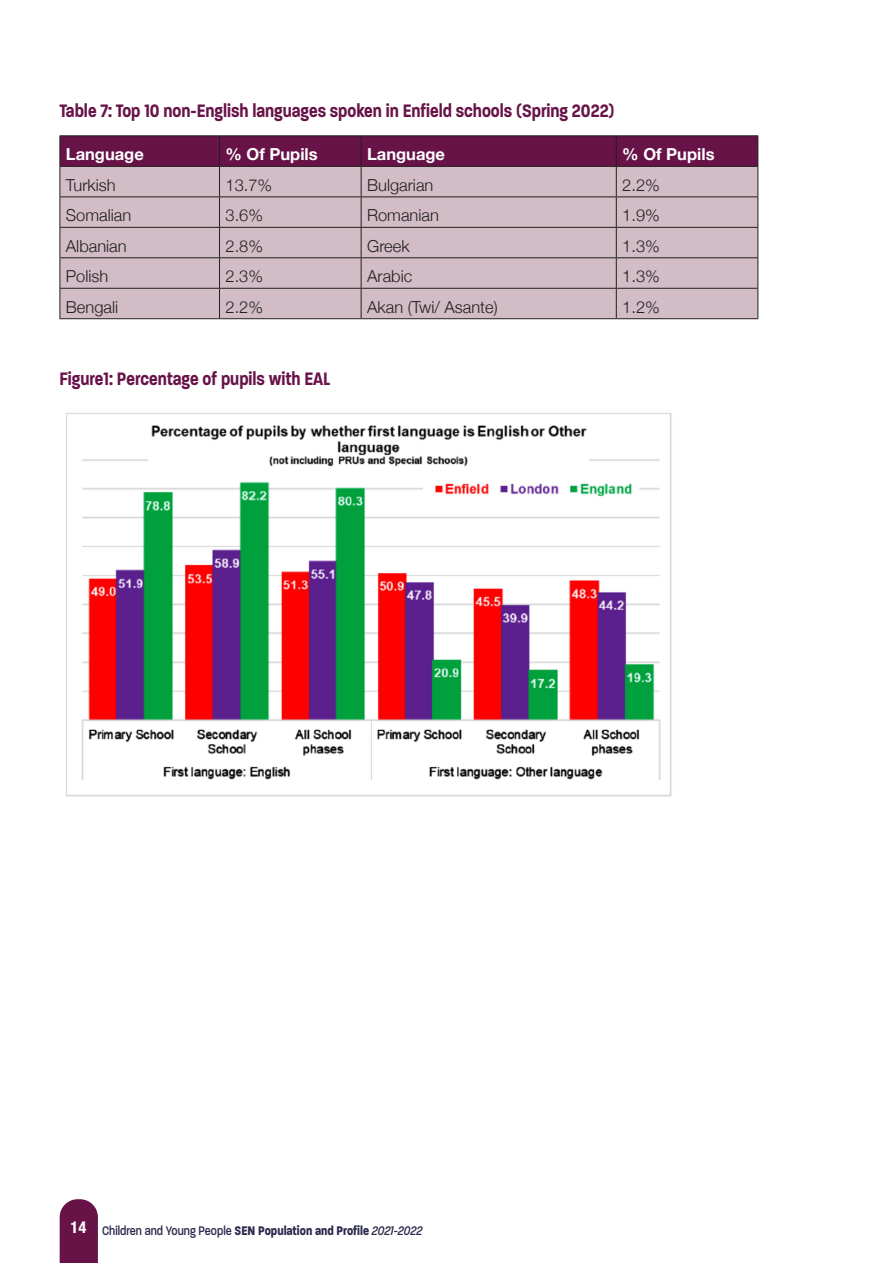
<style>
.page{position:relative;width:893px;height:1263px;background:#fff}
.page>*{position:absolute;margin:0;border:0;box-sizing:border-box;transform-origin:0 0}
.Subhead_3_figures_ta{font:600 19.5px "Paralucent Condensed";color:#671348}
.Body_copy{font:300 16.5px "Helvetica Neue";color:#231f20}
.Body_copy-2{font:700 16.5px "Helvetica Neue";color:#fff}
.t1{font:700 13.5px "Paralucent Condensed";color:#2b294d}
.s1{font-weight:500}
.s2{font-weight:500;font-style:italic}
</style>
<div class="page">
<div style="left:61px;top:197px;width:696px;height:121px;background:#d2bdc7"></div>
<svg style="left:60px;top:136px;width:698px;height:60px;background:#9a6685"></svg>
<hr style="left:60px;top:196px;width:160px;height:1px;background:#231f20">
<hr style="left:60px;top:197px;width:1px;height:30px;background:#231f20">
<hr style="left:220px;top:196px;width:141px;height:1px;background:#231f20">
<hr style="left:219px;top:197px;width:1px;height:30px;background:#231f20">
<hr style="left:361px;top:196px;width:255px;height:1px;background:#231f20">
<hr style="left:361px;top:197px;width:1px;height:30px;background:#231f20">
<hr style="left:616px;top:196px;width:142px;height:1px;background:#231f20">
<hr style="left:616px;top:197px;width:1px;height:30px;background:#231f20">
<hr style="left:757px;top:197px;width:1px;height:30px;background:#231f20">
<hr style="left:60px;top:227px;width:160px;height:1px;background:#231f20">
<svg style="left:60px;top:228px;width:1px;height:29px"></svg>
<hr style="left:220px;top:227px;width:141px;height:1px;background:#231f20">
<svg style="left:219px;top:228px;width:1px;height:29px"></svg>
<hr style="left:361px;top:227px;width:255px;height:1px;background:#231f20">
<svg style="left:361px;top:228px;width:1px;height:29px"></svg>
<hr style="left:616px;top:227px;width:142px;height:1px;background:#231f20">
<svg style="left:616px;top:228px;width:1px;height:29px"></svg>
<svg style="left:757px;top:228px;width:1px;height:29px"></svg>
<hr style="left:60px;top:257px;width:160px;height:1px;background:#231f20">
<hr style="left:60px;top:258px;width:1px;height:30px;background:#231f20">
<hr style="left:220px;top:257px;width:141px;height:1px;background:#231f20">
<hr style="left:219px;top:258px;width:1px;height:30px;background:#231f20">
<hr style="left:361px;top:257px;width:255px;height:1px;background:#231f20">
<hr style="left:361px;top:258px;width:1px;height:30px;background:#231f20">
<hr style="left:616px;top:257px;width:142px;height:1px;background:#231f20">
<hr style="left:616px;top:258px;width:1px;height:30px;background:#231f20">
<hr style="left:757px;top:258px;width:1px;height:30px;background:#231f20">
<hr style="left:60px;top:288px;width:160px;height:1px;background:#231f20">
<svg style="left:60px;top:289px;width:1px;height:29px"></svg>
<hr style="left:220px;top:288px;width:141px;height:1px;background:#231f20">
<svg style="left:219px;top:289px;width:1px;height:29px"></svg>
<hr style="left:361px;top:288px;width:255px;height:1px;background:#231f20">
<svg style="left:361px;top:289px;width:1px;height:29px"></svg>
<hr style="left:616px;top:288px;width:142px;height:1px;background:#231f20">
<svg style="left:616px;top:289px;width:1px;height:29px"></svg>
<svg style="left:757px;top:289px;width:1px;height:29px"></svg>
<hr style="left:60px;top:318px;width:160px;height:1px;background:#231f20">
<hr style="left:220px;top:318px;width:141px;height:1px;background:#231f20">
<hr style="left:361px;top:318px;width:255px;height:1px;background:#231f20">
<hr style="left:616px;top:318px;width:142px;height:1px;background:#231f20">
<hr style="left:60px;top:135px;width:160px;height:1px;background:#231f20">
<hr style="left:60px;top:136px;width:1px;height:30px;background:#231f20">
<hr style="left:220px;top:135px;width:141px;height:1px;background:#231f20">
<hr style="left:219px;top:136px;width:1px;height:30px;background:#231f20">
<hr style="left:361px;top:135px;width:255px;height:1px;background:#231f20">
<hr style="left:361px;top:136px;width:1px;height:30px;background:#231f20">
<hr style="left:616px;top:135px;width:142px;height:1px;background:#231f20">
<hr style="left:616px;top:136px;width:1px;height:30px;background:#231f20">
<hr style="left:757px;top:136px;width:1px;height:30px;background:#231f20">
<hr style="left:60px;top:166px;width:160px;height:1px;background:#231f20">
<hr style="left:220px;top:166px;width:141px;height:1px;background:#231f20">
<hr style="left:361px;top:166px;width:255px;height:1px;background:#231f20">
<hr style="left:616px;top:166px;width:142px;height:1px;background:#231f20">
<img style="left:66px;top:413px;width:606px;height:384px">
<svg style="left:60px;top:1199px;width:38px;height:64px;background:#702153"></svg>
<p class="Subhead_3_figures_ta" style="left:60px;top:99px;width:556px">Table 7: Top 10 non-English languages spoken in Enfield schools (Spring 2022)</p>
<p class="Body_copy-2" style="left:66px;top:142px;width:79px">Language</p>
<p class="Body_copy-2" style="left:226px;top:142px;width:94px">% Of Pupils</p>
<p class="Body_copy-2" style="left:367px;top:142px;width:79px">Language</p>
<p class="Body_copy-2" style="left:622px;top:142px;width:94px">% Of Pupils</p>
<p class="Body_copy" style="left:66px;top:172px;width:51px">Turkish</p>
<p class="Body_copy" style="left:226px;top:172px;width:48px">13.7%</p>
<p class="Body_copy" style="left:367px;top:172px;width:68px">Bulgarian</p>
<p class="Body_copy" style="left:622px;top:172px;width:39px">2.2%</p>
<p class="Body_copy" style="left:66px;top:202px;width:67px">Somalian</p>
<p class="Body_copy" style="left:226px;top:202px;width:39px">3.6%</p>
<p class="Body_copy" style="left:367px;top:202px;width:73px">Romanian</p>
<p class="Body_copy" style="left:622px;top:202px;width:39px">1.9%</p>
<p class="Body_copy" style="left:66px;top:233px;width:62px">Albanian</p>
<p class="Body_copy" style="left:226px;top:233px;width:39px">2.8%</p>
<p class="Body_copy" style="left:367px;top:233px;width:44px">Greek</p>
<p class="Body_copy" style="left:622px;top:233px;width:39px">1.3%</p>
<p class="Body_copy" style="left:66px;top:263px;width:44px">Polish</p>
<p class="Body_copy" style="left:226px;top:263px;width:39px">2.3%</p>
<p class="Body_copy" style="left:367px;top:263px;width:47px">Arabic</p>
<p class="Body_copy" style="left:622px;top:263px;width:39px">1.3%</p>
<p class="Body_copy" style="left:66px;top:294px;width:54px">Bengali</p>
<p class="Body_copy" style="left:226px;top:294px;width:39px">2.2%</p>
<p class="Body_copy" style="left:367px;top:294px;width:132px">Akan (Twi/ Asante)</p>
<p class="Body_copy" style="left:622px;top:294px;width:39px">1.2%</p>
<p class="Subhead_3_figures_ta" style="left:60px;top:368px;width:272px">Figure1: Percentage of pupils with EAL</p>
<p class="t1" style="left:70px;top:1222px;width:354px"><sup>14</sup> <span class="s1">Children and Young People</span> SEN Population and Profile <span class="s2">2021-2022</span></p>
</div>
